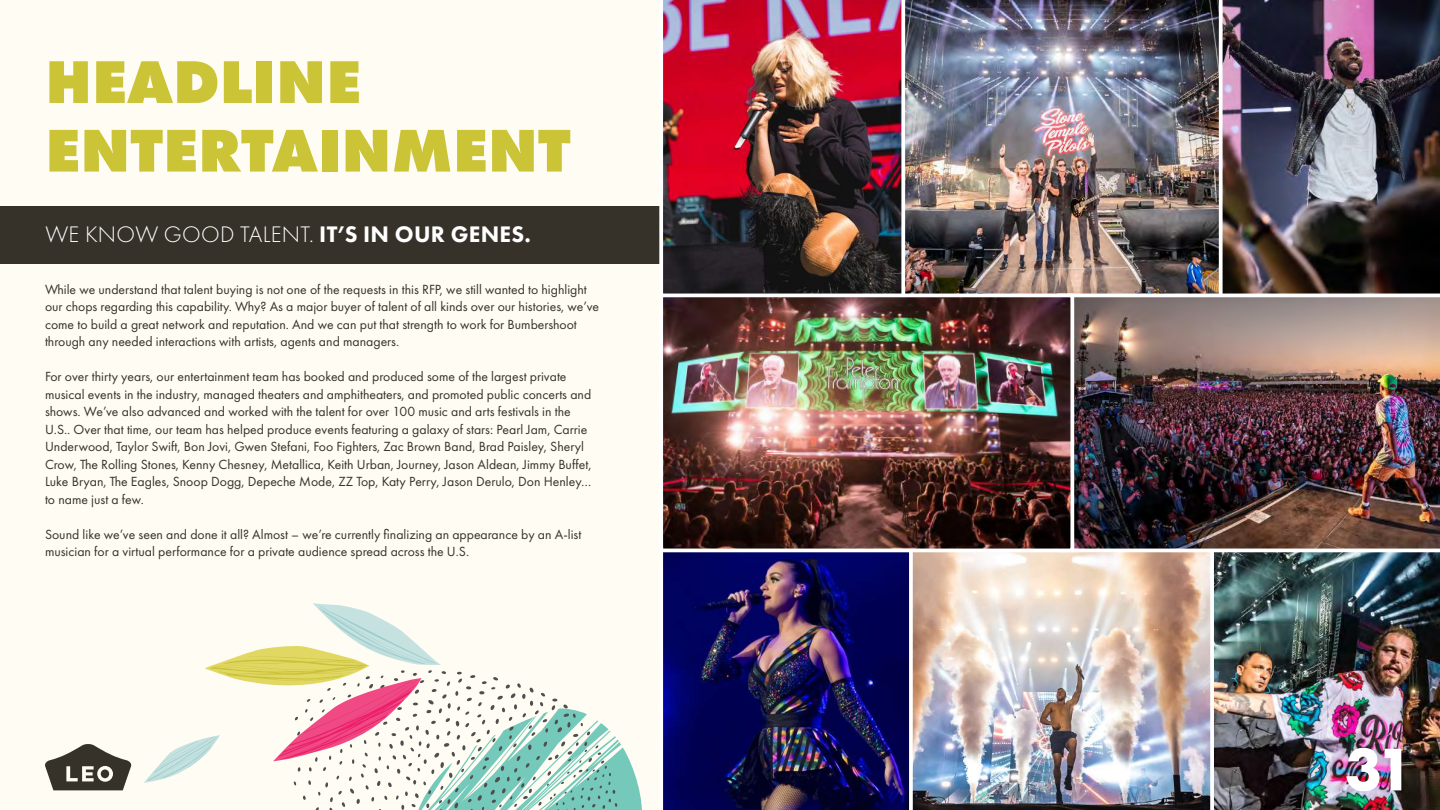
<style>
.page{position:relative;width:1440px;height:810px;background:#fffcf3}
.page>*{position:absolute;margin:0;border:0;box-sizing:border-box;transform-origin:0 0}
.t1{font:800 62.5px/68.6px "Futura PT";color:#cbc437}
.t2{font:700 62.5px "Futura PT";color:#fff}
.t3{font:300 23.38px "Futura PT";letter-spacing:.01em;color:#fff}
.t4{font:13.75px/17.5px "Futura PT";color:#36322a}
.s1{font-weight:800}
</style>
<div class="page">
<div style="left:0;top:206px;width:783px;height:58px;background:#36322a"></div>
<img style="left:660px;top:552px;width:249px;height:258px">
<img style="left:1214px;top:552px;width:226px;height:258px">
<img style="left:909px;top:552px;width:305px;height:258px">
<img style="left:659px;top:0;width:242px;height:294px">
<img style="left:901px;top:0;width:318px;height:294px">
<img style="left:1219px;top:0;width:221px;height:294px">
<img style="left:1074px;top:294px;width:366px;height:258px">
<img style="left:664px;top:299px;width:405px;height:248px">
<div style="left:659px;top:294px;width:415px;height:258px;border:4px solid #fff"></div>
<svg style="left:144px;top:603px;width:498px;height:207px"></svg>
<svg style="left:45px;top:744px;width:87px;height:46px"></svg>
<div style="left:101px;top:769px;width:8px;height:9px;background:#36322a;border-radius:50%"></div>
<h1 class="t1" style="left:45px;top:47px;width:527px">HEADLINE<br>ENTERTAINMENT</h1>
<h2 class="t3" style="left:45px;top:221px;width:487px">WE KNOW GOOD TALENT. <span class="s1">IT’S IN OUR GENES.</span></h2>
<p class="t4" style="left:45px;top:280px;width:556px">While we understand that talent buying is not one of the requests in this RFP, we still wanted to highlight our chops regarding this capability. Why? As a major buyer of talent of all kinds over our histories, we’ve come to build a great network and reputation. And we can put that strength to work for Bumbershoot through any needed interactions with artists, agents and managers.</p>
<p class="t4" style="left:45px;top:368px;width:548px">For over thirty years, our entertainment team has booked and produced some of the largest private musical events in the industry, managed theaters and amphitheaters, and promoted public concerts and shows. We’ve also advanced and worked with the talent for over 100 music and arts festivals in the U.S.. Over that time, our team has helped produce events featuring a galaxy of stars: Pearl Jam, Carrie Underwood, Taylor Swift, Bon Jovi, Gwen Stefani, Foo Fighters, Zac Brown Band, Brad Paisley, Sheryl Crow, The Rolling Stones, Kenny Chesney, Metallica, Keith Urban, Journey, Jason Aldean, Jimmy Buffet, Luke Bryan, The Eagles, Snoop Dogg, Depeche Mode, ZZ Top, Katy Perry, Jason Derulo, Don Henley… to name just a few.</p>
<p class="t4" style="left:45px;top:525px;width:538px">Sound like we’ve seen and done it all? Almost – we’re currently finalizing an appearance by an A-list musician for a virtual performance for a private audience spread across the U.S.</p>
<h1 class="t2" style="left:1345px;top:729px;width:70px">31</h1>
</div>
